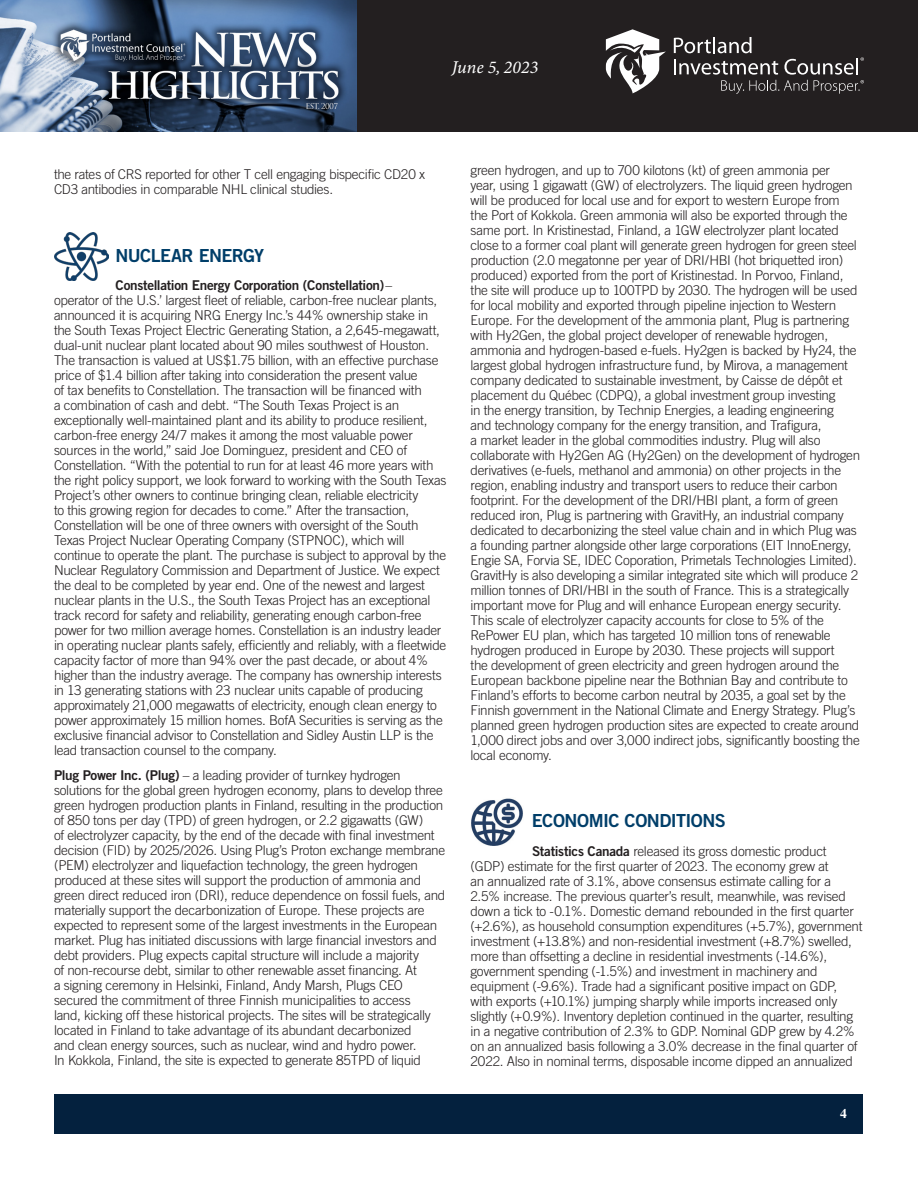
<style>
.page{position:relative;width:918px;height:1188px;background:#fff}
.page>*{position:absolute;margin:0;border:0;box-sizing:border-box;transform-origin:0 0}
.Article_-_Body{font:18px "Trade Gothic Bold Two";letter-spacing:-.03em;color:#003e69}
.t1{font:italic 18px "Minion Variable Concept";color:#fff}
.Article_-_Body-2{font:300 13.5px/15px "Trade Gothic";letter-spacing:-.02em;color:#231f20}
.t2{font:700 13.5px "Times";color:#fff}
.s1{font-family:"Trade Gothic Bold Two";font-weight:400}
</style>
<div class="page">
<div style="left:356px;top:0;width:562px;height:132px;background:#231f20"></div>
<img style="left:0;top:0;width:356px;height:132px">
<svg style="left:674px;top:37px;width:190px;height:57px"></svg>
<svg style="left:606px;top:29px;width:60px;height:64px"></svg>
<div style="left:55px;top:1094px;width:808px;height:39px;background:#04213e"></div>
<img style="left:54px;top:232px;width:55px;height:49px">
<img style="left:471px;top:798px;width:52px;height:48px">
<h1 class="t1" style="left:452px;top:55px;width:88px">June 5, 2023</h1>
<p class="Article_-_Body-2" style="left:54px;top:167px;width:373px">the rates of CRS reported for other T cell engaging bispecific CD20 x<br>CD3 antibodies in comparable NHL clinical studies.</p>
<p class="Article_-_Body" style="left:115px;top:244px;width:150px">NUCLEAR ENERGY</p>
<p class="Article_-_Body-2" style="left:54px;top:278px;width:394px;text-indent:62px"><span class="s1">Constellation Energy Corporation (Constellation)</span>–<br>operator of the U.S.’ largest fleet of reliable, carbon-free nuclear plants, announced it is acquiring NRG Energy Inc.’s 44% ownership stake in the South Texas Project Electric Generating Station, a 2,645-megawatt, dual-unit nuclear plant located about 90 miles southwest of Houston.<br>The transaction is valued at US$1.75 billion, with an effective purchase price of $1.4 billion after taking into consideration the present value<br>of tax benefits to Constellation. The transaction will be financed with<br>a combination of cash and debt. “The South Texas Project is an exceptionally well-maintained plant and its ability to produce resilient, carbon-free energy 24/7 makes it among the most valuable power sources in the world,” said Joe Dominguez, president and CEO of Constellation. “With the potential to run for at least 46 more years with the right policy support, we look forward to working with the South Texas Project’s other owners to continue bringing clean, reliable electricity<br>to this growing region for decades to come.” After the transaction, Constellation will be one of three owners with oversight of the South Texas Project Nuclear Operating Company (STPNOC), which will continue to operate the plant. The purchase is subject to approval by the Nuclear Regulatory Commission and Department of Justice. We expect the deal to be completed by year end. One of the newest and largest nuclear plants in the U.S., the South Texas Project has an exceptional track record for safety and reliability, generating enough carbon-free power for two million average homes. Constellation is an industry leader in operating nuclear plants safely, efficiently and reliably, with a fleetwide capacity factor of more than 94% over the past decade, or about 4% higher than the industry average. The company has ownership interests in 13 generating stations with 23 nuclear units capable of producing approximately 21,000 megawatts of electricity, enough clean energy to power approximately 15 million homes. BofA Securities is serving as the exclusive financial advisor to Constellation and Sidley Austin LLP is the lead transaction counsel to the company.</p>
<p class="Article_-_Body-2" style="left:54px;top:767px;width:393px"><span class="s1">Plug Power Inc. (Plug)</span> – a leading provider of turnkey hydrogen solutions for the global green hydrogen economy, plans to develop three green hydrogen production plants in Finland, resulting in the production of 850 tons per day (TPD) of green hydrogen, or 2.2 gigawatts (GW)<br>of electrolyzer capacity, by the end of the decade with final investment decision (FID) by 2025/2026. Using Plug’s Proton exchange membrane (PEM) electrolyzer and liquefaction technology, the green hydrogen produced at these sites will support the production of ammonia and green direct reduced iron (DRI), reduce dependence on fossil fuels, and materially support the decarbonization of Europe. These projects are expected to represent some of the largest investments in the European market. Plug has initiated discussions with large financial investors and debt providers. Plug expects capital structure will include a majority<br>of non-recourse debt, similar to other renewable asset financing. At<br>a signing ceremony in Helsinki, Finland, Andy Marsh, Plugs CEO secured the commitment of three Finnish municipalities to access<br>land, kicking off these historical projects. The sites will be strategically located in Finland to take advantage of its abundant decarbonized<br>and clean energy sources, such as nuclear, wind and hydro power.<br>In Kokkola, Finland, the site is expected to generate 85TPD of liquid</p>
<p class="Article_-_Body-2" style="left:471px;top:162px;width:391px">green hydrogen, and up to 700 kilotons (kt) of green ammonia per<br>year, using 1 gigawatt (GW) of electrolyzers. The liquid green hydrogen will be produced for local use and for export to western Europe from the Port of Kokkola. Green ammonia will also be exported through the same port. In Kristinestad, Finland, a 1GW electrolyzer plant located close to a former coal plant will generate green hydrogen for green steel production (2.0 megatonne per year of DRI/HBI (hot briquetted iron) produced) exported from the port of Kristinestad. In Porvoo, Finland, the site will produce up to 100TPD by 2030. The hydrogen will be used for local mobility and exported through pipeline injection to Western Europe. For the development of the ammonia plant, Plug is partnering with Hy2Gen, the global project developer of renewable hydrogen, ammonia and hydrogen-based e-fuels. Hy2gen is backed by Hy24, the largest global hydrogen infrastructure fund, by Mirova, a management company dedicated to sustainable investment, by Caisse de dépôt et placement du Québec (CDPQ), a global investment group investing<br>in the energy transition, by Technip Energies, a leading engineering<br>and technology company for the energy transition, and Trafigura,<br>a market leader in the global commodities industry. Plug will also collaborate with Hy2Gen AG (Hy2Gen) on the development of hydrogen derivatives (e-fuels, methanol and ammonia) on other projects in the region, enabling industry and transport users to reduce their carbon footprint. For the development of the DRI/HBI plant, a form of green reduced iron, Plug is partnering with GravitHy, an industrial company dedicated to decarbonizing the steel value chain and in which Plug was a founding partner alongside other large corporations (EIT InnoEnergy, Engie SA, Forvia SE, IDEC Coporation, Primetals Technologies Limited).<br>GravitHy is also developing a similar integrated site which will produce 2 million tonnes of DRI/HBI in the south of France. This is a strategically important move for Plug and will enhance European energy security.<br>This scale of electrolyzer capacity accounts for close to 5% of the RePower EU plan, which has targeted 10 million tons of renewable hydrogen produced in Europe by 2030. These projects will support<br>the development of green electricity and green hydrogen around the European backbone pipeline near the Bothnian Bay and contribute to Finland’s efforts to become carbon neutral by 2035, a goal set by the Finnish government in the National Climate and Energy Strategy. Plug’s planned green hydrogen production sites are expected to create around 1,000 direct jobs and over 3,000 indirect jobs, significantly boosting the local economy.</p>
<p class="Article_-_Body" style="left:532px;top:809px;width:195px">ECONOMIC CONDITIONS</p>
<p class="Article_-_Body-2" style="left:471px;top:843px;width:393px;text-indent:62px"><span class="s1">Statistics Canada</span> released its gross domestic product (GDP) estimate for the first quarter of 2023. The economy grew at<br>an annualized rate of 3.1%, above consensus estimate calling for a 2.5% increase. The previous quarter’s result, meanwhile, was revised down a tick to -0.1%. Domestic demand rebounded in the first quarter (+2.6%), as household consumption expenditures (+5.7%), government investment (+13.8%) and non-residential investment (+8.7%) swelled, more than offsetting a decline in residential investments (-14.6%), government spending (-1.5%) and investment in machinery and equipment (-9.6%). Trade had a significant positive impact on GDP, with exports (+10.1%) jumping sharply while imports increased only slightly (+0.9%). Inventory depletion continued in the quarter, resulting in a negative contribution of 2.3% to GDP. Nominal GDP grew by 4.2% on an annualized basis following a 3.0% decrease in the final quarter of 2022. Also in nominal terms, disposable income dipped an annualized</p>
<p class="t2" style="left:840px;top:1100px;width:8px">4</p>
</div>
